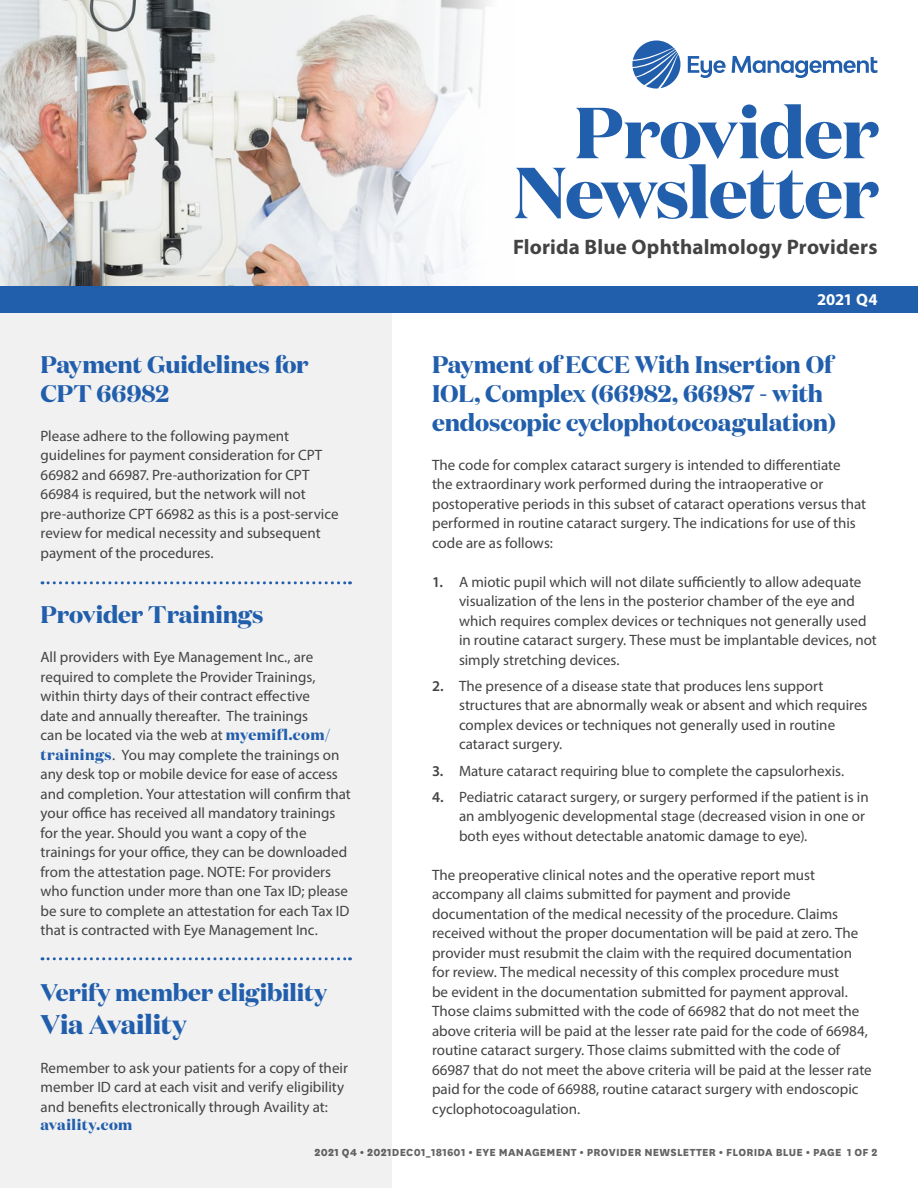
<style>
.page{position:relative;width:918px;height:1188px;background:#fff}
.page>*{position:absolute;margin:0;border:0;box-sizing:border-box;transform-origin:0 0}
.t1{font:700 72px/60px "Domaine Display";letter-spacing:-.015em;color:#215eac;text-align:right}
.t2{font:700 27px "Domaine Display";letter-spacing:-.005em;color:#215eac}
.t3{font:700 24px/28.8px "Domaine Display";letter-spacing:-.005em;color:#215eac}
.t4{font:700 21px "Myriad Pro";letter-spacing:.01em;color:#444344}
.t5{font:700 16.5px "Myriad Pro";letter-spacing:-.01em;color:#fff}
.t6{font:15px/19.5px "Myriad Pro";color:#444344}
.t7{font:700 15px "Domaine Display";letter-spacing:.035em;color:#215eac}
.t8{font:800 12px "National";letter-spacing:.02em;color:#636466}
.s1{font-family:"Domaine Display";font-weight:700;color:#215eac}
.s2{font-weight:600}
</style>
<div class="page">
<img style="left:0;top:0;width:489px;height:286px">
<div style="left:0;top:286px;width:918px;height:27px;background:#215eac"></div>
<svg style="left:632px;top:40px;width:49px;height:49px"></svg>
<svg style="left:688px;top:56px;width:38px;height:22px"></svg>
<svg style="left:732px;top:56px;width:146px;height:22px"></svg>
<div style="left:0;top:313px;width:392px;height:875px;background:#f1f1f2"></div>
<svg style="left:42px;top:957px;width:309px;height:3px"></svg>
<svg style="left:42px;top:581px;width:309px;height:3px"></svg>
<h1 class="t1" style="left:514px;top:102px;width:366px">Provider<br>Newsletter</h1>
<h3 class="t4" style="left:513px;top:233px;width:366px">Florida Blue Ophthalmology Providers</h3>
<h3 class="t3" style="left:40px;top:350px;width:270px">Payment Guidelines for<br>CPT 66982</h3>
<p class="t6" style="left:40px;top:426px;width:300px">Please adhere to the following payment guidelines for payment consideration for CPT 66982 and 66987. Pre-authorization for CPT 66984 is required, but the network will not pre-authorize CPT 66982 as this is a post-service review for medical necessity and subsequent payment of the procedures.</p>
<h3 class="t3" style="left:40px;top:600px;width:224px">Provider Trainings</h3>
<p class="t6" style="left:40px;top:647px;width:312px">All providers with Eye Management Inc., are required to complete the Provider Trainings, within thirty days of their contract effective<br>date and annually thereafter. The trainings<br>can be located via the web at <span class="s1">myemifl.com/ trainings</span>. You may complete the trainings on any desk top or mobile device for ease of access and completion. Your attestation will confirm that your office has received all mandatory trainings for the year. Should you want a copy of the trainings for your office, they can be downloaded from the attestation page. NOTE: For providers who function under more than one Tax ID; please be sure to complete an attestation for each Tax ID that is contracted with Eye Management Inc.</p>
<h3 class="t3" style="left:40px;top:978px;width:288px">Verify member eligibility</h3>
<h2 class="t2" style="left:41px;top:1007px;width:148px">Via Availity</h2>
<p class="t6" style="left:40px;top:1058px;width:309px">Remember to ask your patients for a copy of their member ID card at each visit and verify eligibility and benefits electronically through Availity at:</p>
<p class="t7" style="left:40px;top:1115px;width:93px">availity.com</p>
<p class="t5" style="left:817px;top:289px;width:62px">2021 Q4</p>
<h3 class="t3" style="left:432px;top:350px;width:406px">Payment of ECCE With Insertion Of<br>IOL, Complex (66982, 66987 - with endoscopic cyclophotocoagulation)</h3>
<p class="t6" style="left:432px;top:455px;width:436px">The code for complex cataract surgery is intended to differentiate<br>the extraordinary work performed during the intraoperative or postoperative periods in this subset of cataract operations versus that performed in routine cataract surgery. The indications for use of this code are as follows:</p>
<p class="t6" style="left:459px;top:572px;width:419px;text-indent:-27px"><span class="s2">1.</span> A miotic pupil which will not dilate sufficiently to allow adequate visualization of the lens in the posterior chamber of the eye and which requires complex devices or techniques not generally used in routine cataract surgery. These must be implantable devices, not simply stretching devices.</p>
<p class="t6" style="left:459px;top:676px;width:410px;text-indent:-27px"><span class="s2">2.</span> The presence of a disease state that produces lens support structures that are abnormally weak or absent and which requires complex devices or techniques not generally used in routine cataract surgery.</p>
<p class="t6" style="left:432px;top:761px;width:414px"><span class="s2">3.</span> Mature cataract requiring blue to complete the capsulorhexis.</p>
<p class="t6" style="left:459px;top:787px;width:411px;text-indent:-27px"><span class="s2">4.</span> Pediatric cataract surgery, or surgery performed if the patient is in an amblyogenic developmental stage (decreased vision in one or both eyes without detectable anatomic damage to eye).</p>
<p class="t6" style="left:432px;top:865px;width:441px">The preoperative clinical notes and the operative report must accompany all claims submitted for payment and provide documentation of the medical necessity of the procedure. Claims received without the proper documentation will be paid at zero. The provider must resubmit the claim with the required documentation for review. The medical necessity of this complex procedure must<br>be evident in the documentation submitted for payment approval.<br>Those claims submitted with the code of 66982 that do not meet the above criteria will be paid at the lesser rate paid for the code of 66984, routine cataract surgery. Those claims submitted with the code of 66987 that do not meet the above criteria will be paid at the lesser rate paid for the code of 66988, routine cataract surgery with endoscopic cyclophotocoagulation.</p>
<p class="t8" style="left:315px;top:1144px;width:564px">2021 Q4 • 2021DEC01_181601 • EYE MANAGEMENT • PROVIDER NEWSLETTER • FLORIDA BLUE • PAGE 1 OF 2</p>
</div>
